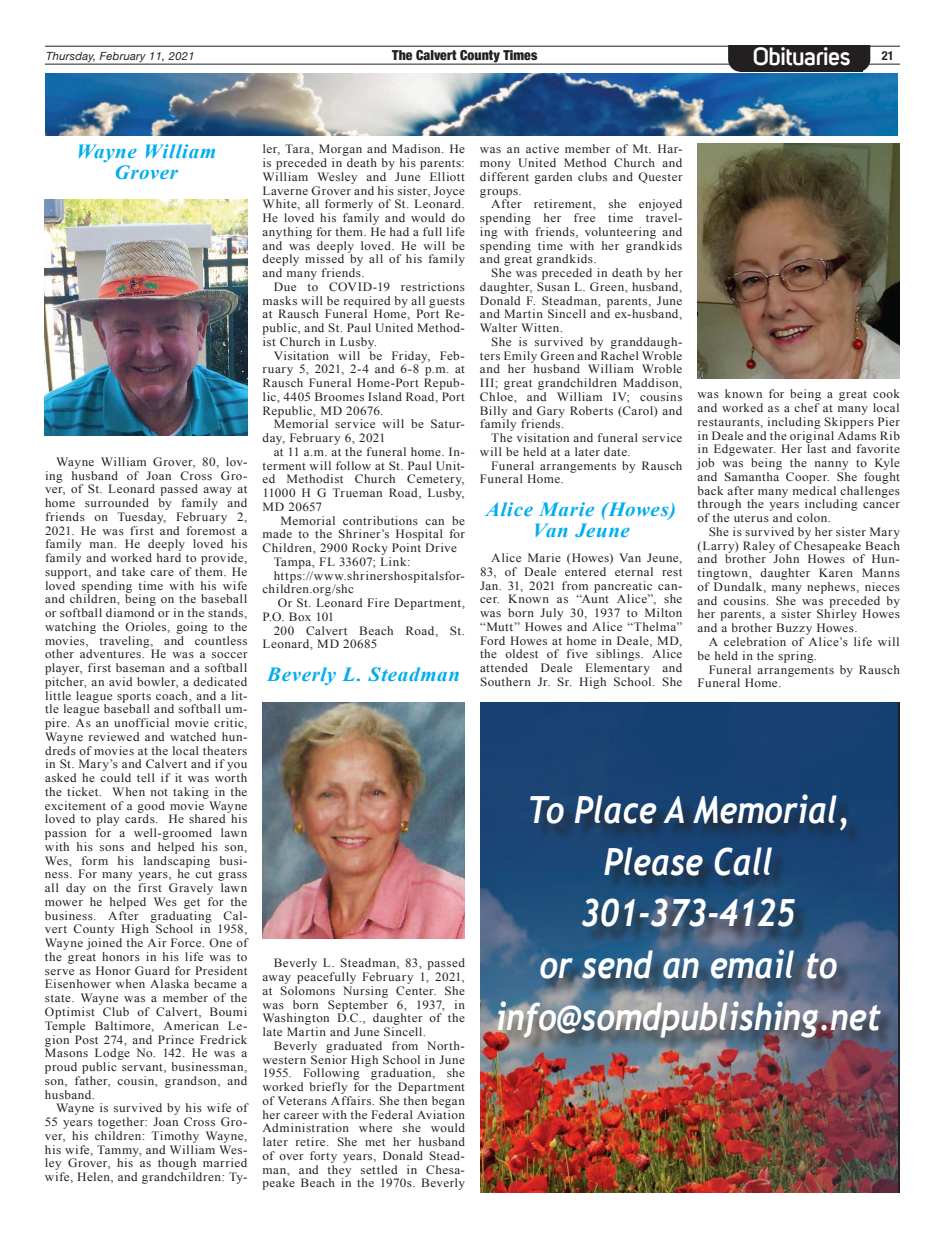
<style>
.page{position:relative;width:945px;height:1238px;background:#fff}
.page>*{position:absolute;margin:0;border:0;box-sizing:border-box;transform-origin:0 0}
.t1{font:italic 700 37.38px/51.9px "Trebuchet";color:#fff;text-align:center;scale:.87 1}
.t2{font:600 24.38px "Uni Sans";letter-spacing:-.02em;color:#fff}
.t3{font:600 23.75px "Uni Sans";letter-spacing:-.02em;color:#fff}
.t4{font:italic 700 20px/21.2px "Times New Roman";letter-spacing:.03em;color:#00aeef;text-align:center;scale:1.05 1}
.t5{font:900 condensed 13.75px "Helvetica Neue";letter-spacing:.005em;color:#231f20}
.t6{font:12.5px/13.8px "Times New Roman";letter-spacing:.035em;color:#231f20;text-align:justify;scale:1.05 1}
.t7{font:700 condensed 12.5px "Helvetica Neue";color:#231f20}
.t8{font:italic 11.25px "Helvetica Neue";letter-spacing:.02em;color:#231f20}
</style>
<div class="page">
<hr style="left:45px;top:64px;width:855px;height:1px;background:#231f20">
<hr style="left:45px;top:46px;width:855px;height:1px;background:#231f20">
<img style="left:480px;top:702px;width:420px;height:490px">
<div style="left:728px;top:45px;width:142px;height:27px;background:#231f20"></div>
<img style="left:45px;top:73px;width:852px;height:62px">
<img style="left:45px;top:199px;width:202px;height:236px">
<img style="left:262px;top:702px;width:203px;height:236px">
<img style="left:697px;top:143px;width:203px;height:236px">
<h3 class="t3" style="left:754px;top:38px;width:97px">Calendars</h3>
<h2 class="t2" style="left:753px;top:38px;width:99px">Obituaries</h2>
<p class="t8" style="left:46px;top:48px;width:150px">Thursday, February 11, 2021</p>
<p class="t5" style="left:392px;top:44px;width:147px">The Calvert County Times</p>
<p class="t7" style="left:882px;top:45px;width:13px">21</p>
<h3 class="t4" style="left:76px;top:140px;width:135px">Wayne William<br>Grover</h3>
<p class="t6" style="left:45px;top:454px;width:194px;text-indent:11px">Wayne William Grover, 80, lov&shy;ing husband of Joan Cross Gro&shy;ver, of St. Leonard passed away at home surrounded by family and friends on Tuesday, February 2, 2021. He was first and foremost a family man. He deeply loved his family and worked hard to provide, support, and take care of them. He loved spending time with his wife and children, being on the baseball or softball diamond or in the stands, watching the Orioles, going to the movies, traveling, and countless other adventures. He was a soccer player, first baseman and a softball pitcher, an avid bowler, a dedicated little league sports coach, and a lit&shy;tle league baseball and softball um&shy;pire. As an unofficial movie critic, Wayne reviewed and watched hun&shy;dreds of movies at the local theaters in St. Mary’s and Calvert and if you asked he could tell if it was worth the ticket. When not taking in the excitement of a good movie Wayne loved to play cards. He shared his passion for a well-groomed lawn with his sons and helped his son, Wes, form his landscaping busi&shy;ness. For many years, he cut grass all day on the first Gravely lawn mower he helped Wes get for the business. After graduating Cal&shy;vert County High School in 1958, Wayne joined the Air Force. One of the great honors in his life was to serve as Honor Guard for President Eisenhower when Alaska became a state. Wayne was a member of the Optimist Club of Calvert, Boumi Temple Baltimore, American Le&shy;gion Post 274, and Prince Fredrick Masons Lodge No. 142. He was a proud public servant, businessman, son, father, cousin, grandson, and husband.</p>
<p class="t6" style="left:45px;top:1101px;width:194px;text-indent:11px">Wayne is survived by his wife of 55 years together: Joan Cross Gro&shy;ver, his children: Timothy Wayne, his wife, Tammy, and William Wes&shy;ley Grover, his as though married wife, Helen, and grandchildren: Ty-</p>
<p class="t6" style="left:262px;top:142px;width:194px">ler, Tara, Morgan and Madison. He is preceded in death by his parents:<br>William Wesley and June Elliott Laverne Grover and his sister, Joyce White, all formerly of St. Leonard.<br>He loved his family and would do anything for them. He had a full life and was deeply loved. He will be deeply missed by all of his family and many friends.</p>
<p class="t6" style="left:262px;top:279px;width:194px;text-indent:11px">Due to COVID-19 restrictions masks will be required by all guests at Rausch Funeral Home, Port Re&shy;public, and St. Paul United Method&shy;ist Church in Lusby.</p>
<p class="t6" style="left:262px;top:348px;width:194px;text-indent:11px">Visitation will be Friday, Feb&shy;ruary 5, 2021, 2-4 and 6-8 p.m. at Rausch Funeral Home-Port Repub&shy;lic, 4405 Broomes Island Road, Port Republic, MD 20676.</p>
<p class="t6" style="left:262px;top:417px;width:194px;text-indent:11px">Memorial service will be Satur&shy;day, February 6, 2021</p>
<p class="t6" style="left:262px;top:444px;width:194px;text-indent:11px">at 11 a.m. at the funeral home. In&shy;terment will follow at St. Paul Unit&shy;ed Methodist Church Cemetery, 11000 H G Trueman Road, Lusby, MD 20657</p>
<p class="t6" style="left:281px;top:513px;width:177px">Memorial contributions can be</p>
<p class="t6" style="left:262px;top:527px;width:194px">made to the Shriner’s Hospital for</p>
<p class="t6" style="left:262px;top:541px;width:187px">Children, 2900 Rocky Point Drive</p>
<p class="t6" style="left:274px;top:554px;width:132px">Tampa, FL 33607; Link:</p>
<p class="t6" style="left:274px;top:568px;width:184px">https://www.shrinershospitalsfor-</p>
<p class="t6" style="left:262px;top:582px;width:89px">children.org/shc</p>
<p class="t6" style="left:278px;top:596px;width:180px">Or St. Leonard Fire Department,</p>
<p class="t6" style="left:262px;top:609px;width:70px">P.O. Box 101</p>
<p class="t6" style="left:274px;top:623px;width:184px">200 Calvert Beach Road, St.</p>
<p class="t6" style="left:262px;top:637px;width:111px">Leonard, MD 20685</p>
<h3 class="t4" style="left:267px;top:663px;width:185px">Beverly L. Steadman</h3>
<p class="t6" style="left:263px;top:956px;width:194px;text-indent:11px">Beverly L. Steadman, 83, passed away peacefully February 1, 2021, at Solomons Nursing Center. She was born September 6, 1937, in Washington D.C., daughter of the late Martin and June Sincell.</p>
<p class="t6" style="left:263px;top:1038px;width:194px;text-indent:11px">Beverly graduated from North&shy;western Senior High School in June 1955. Following graduation, she worked briefly for the Department of Veterans Affairs. She then began her career with the Federal Aviation Administration where she would later retire. She met her husband of over forty years, Donald Stead&shy;man, and they settled in Chesa&shy;peake Beach in the 1970s. Beverly</p>
<p class="t6" style="left:480px;top:142px;width:194px">was an active member of Mt. Har&shy;mony United Method Church and different garden clubs and Quester groups.</p>
<p class="t6" style="left:480px;top:197px;width:194px;text-indent:11px">After retirement, she enjoyed spending her free time travel&shy;ing with friends, volunteering and spending time with her grandkids and great grandkids.</p>
<p class="t6" style="left:480px;top:266px;width:194px;text-indent:11px">She was preceded in death by her daughter, Susan L. Green, husband, Donald F. Steadman, parents, June and Martin Sincell and ex-husband, Walter Witten.</p>
<p class="t6" style="left:480px;top:334px;width:194px;text-indent:11px">She is survived by granddaugh&shy;ters Emily Green and Rachel Wroble and her husband William Wroble III; great grandchildren Maddison, Chloe, and William IV; cousins Billy and Gary Roberts (Carol) and family friends.</p>
<p class="t6" style="left:480px;top:431px;width:194px;text-indent:11px">The visitation and funeral service will be held at a later date.</p>
<p class="t6" style="left:480px;top:458px;width:194px;text-indent:11px">Funeral arrangements by Rausch<br>Funeral Home.</p>
<h3 class="t4" style="left:486px;top:498px;width:182px">Alice Marie (Howes)<br>Van Jeune</h3>
<p class="t6" style="left:480px;top:551px;width:194px;text-indent:11px">Alice Marie (Howes) Van Jeune, 83, of Deale entered eternal rest Jan. 31, 2021 from pancreatic can&shy;cer. Known as “Aunt Alice”, she was born July 30, 1937 to Milton “Mutt” Howes and Alice “Thelma” Ford Howes at home in Deale, MD, the oldest of five siblings. Alice attended Deale Elementary and Southern Jr. Sr. High School. She</p>
<p class="t6" style="left:697px;top:387px;width:194px">was known for being a great cook and worked as a chef at many local restaurants, including Skippers Pier in Deale and the original Adams Rib in Edgewater. Her last and favorite job was being the nanny to Kyle and Samantha Cooper. She fought back after many medical challenges through the years including cancer of the uterus and colon.</p>
<p class="t6" style="left:697px;top:524px;width:194px;text-indent:11px">She is survived by her sister Mary (Larry) Raley of Chesapeake Beach and brother John Howes of Hun&shy;tingtown, daughter Karen Manns of Dundalk, many nephews, nieces and cousins. She was preceded by her parents, a sister Shirley Howes and a brother Buzzy Howes.</p>
<p class="t6" style="left:697px;top:634px;width:194px;text-indent:11px">A celebration of Alice’s life will be held in the spring.</p>
<p class="t6" style="left:697px;top:662px;width:194px;text-indent:11px">Funeral arrangements by Rausch<br>Funeral Home.</p>
<h1 class="t1" style="left:496px;top:784px;width:444px">To Place A Memorial,<br>Please Call<br>301-373-4125<br>or send an email to info@somdpublishing.net</h1>
</div>
